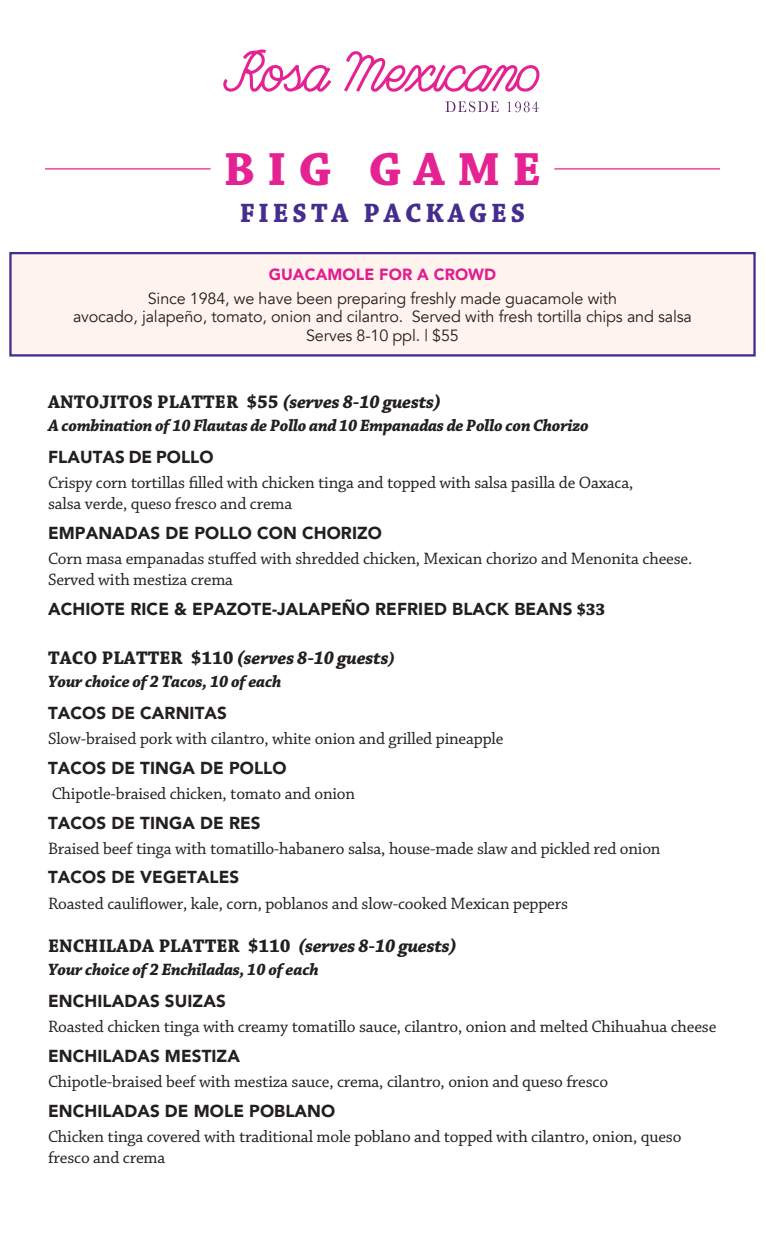
<style>
.page{position:relative;width:765px;height:1260px;background:#fff}
.page>*{position:absolute;margin:0;border:0;box-sizing:border-box;transform-origin:0 0}
.t1{font:700 49px "Chaparral Pro";letter-spacing:.25em;color:#e52292}
.t2{font:700 28px "Chaparral Pro";letter-spacing:.15em;color:#442d8e;scale:.96 1}
.subheader{font:700 19.25px "Chaparral Pro";letter-spacing:.005em;color:#231f20}
.subheader-2{font:italic 700 19.25px "Chaparral Pro";letter-spacing:-.015em;color:#231f20}
.subheader-3{font:17.38px/25px "Chaparral Pro";letter-spacing:-.01em;color:#231f20}
.subheader-4{font:italic 700 17.38px "Chaparral Pro";letter-spacing:-.015em;color:#231f20}
.subheader-5{font:900 17.38px "Avenir";letter-spacing:.005em;color:#231f20}
.subheader-6{font:16.12px/18.5px "Avenir";letter-spacing:-.01em;color:#231f20;text-align:center}
.subheader-7{font:900 16.12px "Avenir";letter-spacing:.005em;color:#e21d90}
.s1{font-style:italic}
.s2{font-family:"Avenir";font-weight:900}
.s3{font-family:"Chaparral Pro";font-weight:700}
.s4{font-style:normal}
.s5{font-size:17.38px}
</style>
<div class="page">
<svg style="left:445px;top:101px;width:54px;height:11px"></svg>
<svg style="left:508px;top:102px;width:31px;height:10px"></svg>
<svg style="left:223px;top:49px;width:108px;height:43px"></svg>
<svg style="left:344px;top:51px;width:196px;height:41px"></svg>
<div style="left:9px;top:252px;width:747px;height:105px;background:#fff4ed;border:2px solid #442d8e"></div>
<hr style="left:554px;top:168px;width:166px;height:2px;background:#e52292">
<hr style="left:45px;top:168px;width:166px;height:2px;background:#e52292">
<p class="t1" style="left:224px;top:140px;width:319px">BIG GAME</p>
<p class="t2" style="left:240px;top:197px;width:299px">FIESTA PACKAGES</p>
<p class="subheader-7" style="left:269px;top:261px;width:229px">GUACAMOLE FOR A CROWD</p>
<p class="subheader-6" style="left:73px;top:289px;width:620px">Since 1984, we have been preparing freshly made guacamole with<br>avocado, jalapeño, tomato, onion and cilantro. Served with fresh tortilla chips and salsa<br>Serves 8-10 ppl. | $55</p>
<p class="subheader" style="left:48px;top:390px;width:395px">ANTOJITOS PLATTER $55 <span class="s1">(serves 8-10 guests)</span></p>
<p class="subheader-4" style="left:48px;top:415px;width:543px">A combination of 10 Flautas de Pollo and 10 Empanadas de Pollo con Chorizo</p>
<p class="subheader-3" style="left:48px;top:446px;width:587px"><span class="s2">FLAUTAS DE POLLO<br></span>Crispy corn tortillas filled with chicken tinga and topped with salsa pasilla de Oaxaca,</p>
<p class="subheader-3" style="left:48px;top:492px;width:246px">salsa verde, queso fresco and crema</p>
<p class="subheader-3" style="left:48px;top:522px;width:646px"><span class="s2">EMPANADAS DE POLLO CON CHORIZO<br></span>Corn masa empanadas stuffed with shredded chicken, Mexican chorizo and Menonita cheese.</p>
<p class="subheader-3" style="left:48px;top:568px;width:187px">Served with mestiza crema</p>
<p class="subheader-5" style="left:48px;top:594px;width:559px">ACHIOTE RICE &amp; EPAZOTE-JALAPEÑO REFRIED BLACK BEANS <span class="s3">$33</span></p>
<p class="subheader-2" style="left:48px;top:646px;width:349px"><span class="s4">TACO PLATTER $110</span> (serves 8-10 guests<span class="s5">)</span></p>
<p class="subheader-4" style="left:48px;top:671px;width:235px">Your choice of 2 Tacos, 10 of each</p>
<p class="subheader-3" style="left:48px;top:701px;width:457px"><span class="s2">TACOS DE CARNITAS<br></span>Slow-braised pork with cilantro, white onion and grilled pineapple</p>
<p class="subheader-3" style="left:48px;top:756px;width:309px"><span class="s2">TACOS DE TINGA DE POLLO<br></span>Chipotle-braised chicken, tomato and onion</p>
<p class="subheader-3" style="left:48px;top:811px;width:614px"><span class="s2">TACOS DE TINGA DE RES<br></span>Braised beef tinga with tomatillo-habanero salsa, house-made slaw and pickled red onion</p>
<p class="subheader-3" style="left:48px;top:866px;width:522px"><span class="s2">TACOS DE VEGETALES<br></span>Roasted cauliflower, kale, corn, poblanos and slow-cooked Mexican peppers</p>
<p class="subheader" style="left:48px;top:935px;width:411px">ENCHILADA PLATTER $110 <span class="s1">(serves 8-10 guests)</span></p>
<p class="subheader-4" style="left:48px;top:960px;width:272px">Your choice of 2 Enchiladas, 10 of each</p>
<p class="subheader-5" style="left:48px;top:986px;width:179px">ENCHILADAS SUIZAS</p>
<p class="subheader-3" style="left:48px;top:1015px;width:670px">Roasted chicken tinga with creamy tomatillo sauce, cilantro, onion and melted Chihuahua cheese</p>
<p class="subheader-3" style="left:48px;top:1045px;width:562px"><span class="s2">ENCHILADAS MESTIZA<br></span>Chipotle-braised beef with mestiza sauce, crema, cilantro, onion and queso fresco</p>
<p class="subheader-3" style="left:48px;top:1100px;width:635px"><span class="s2">ENCHILADAS DE MOLE POBLANO<br></span>Chicken tinga covered with traditional mole poblano and topped with cilantro, onion, queso</p>
<p class="subheader-3" style="left:48px;top:1146px;width:119px">fresco and crema</p>
</div>
